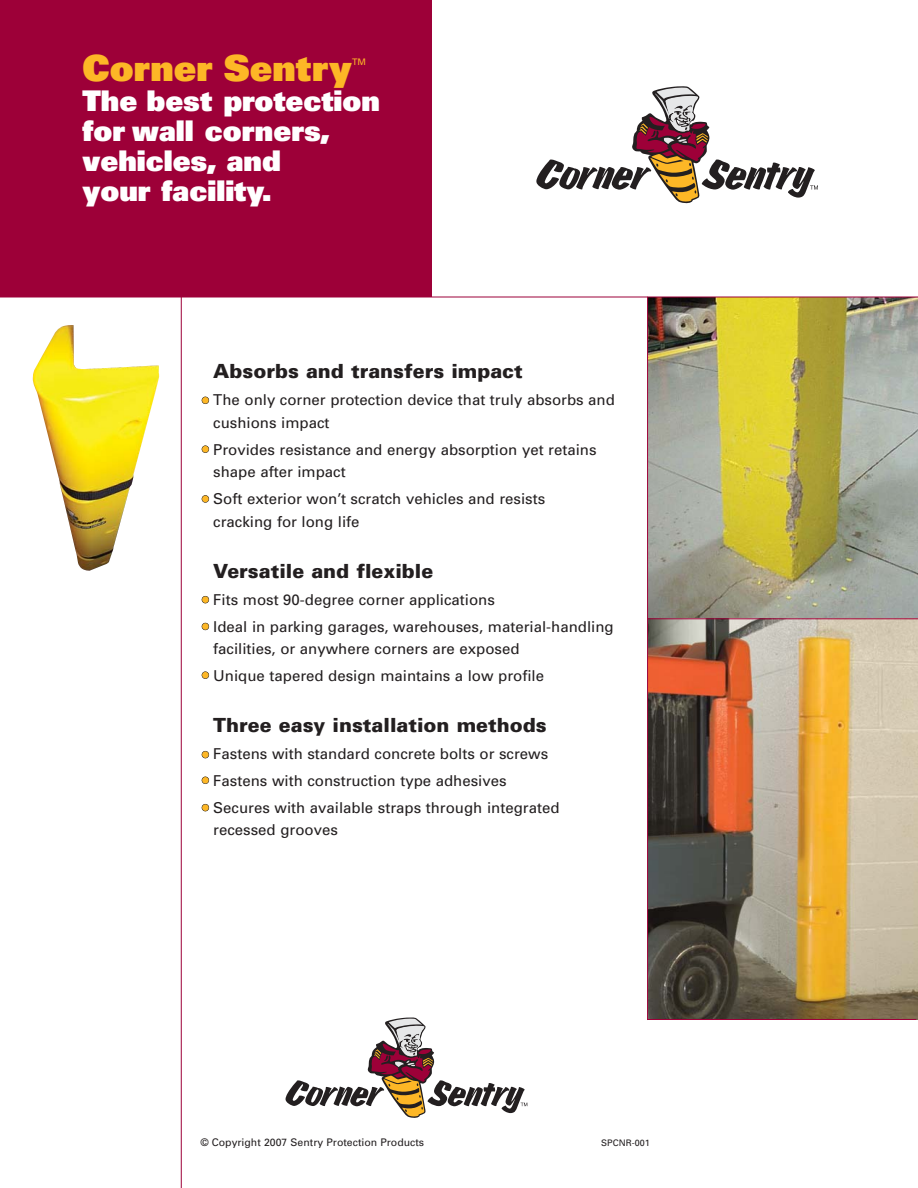
<style>
.page{position:relative;width:918px;height:1188px;background:#fff}
.page>*{position:absolute;margin:0;border:0;box-sizing:border-box;transform-origin:0 0}
.t1{font:900 36px "Univers";color:#fdb726}
.t2{font:900 28.5px/30px "Univers";color:#fff}
.t3{font:900 19.5px "Univers";color:#231f20}
.t4{font:15px/26.8px "Univers";color:#231f20}
.t5{font:10.5px "Univers";color:#231f20}
.t6{font:9px "Univers";color:#231f20}
.t7{font:9px "Univers";color:#fdb726}
</style>
<div class="page">
<div style="left:0;top:0;width:432px;height:297px;background:#9d0038"></div>
<div style="left:202px;top:397px;width:7px;height:7px;background:#fdb726;border-radius:50%"></div>
<div style="left:202px;top:397px;width:7px;height:7px;border:1px solid #231f20;border-radius:50%"></div>
<div style="left:202px;top:495px;width:7px;height:7px;background:#fdb726;border-radius:50%"></div>
<div style="left:202px;top:495px;width:7px;height:8px;border:1px solid #231f20;border-radius:50%"></div>
<img style="left:648px;top:298px;width:270px;height:721px">
<hr style="left:181px;top:287px;width:1px;height:901px;background:#9d0038">
<hr style="left:647px;top:297px;width:1px;height:723px;background:#9d0038">
<div style="left:202px;top:446px;width:7px;height:7px;background:#fdb726;border-radius:50%"></div>
<div style="left:202px;top:445px;width:7px;height:8px;border:1px solid #231f20;border-radius:50%"></div>
<div style="left:202px;top:596px;width:7px;height:7px;background:#fdb726;border-radius:50%"></div>
<div style="left:202px;top:596px;width:7px;height:7px;border:1px solid #231f20;border-radius:50%"></div>
<div style="left:202px;top:623px;width:7px;height:7px;background:#fdb726;border-radius:50%"></div>
<div style="left:202px;top:623px;width:7px;height:7px;border:1px solid #231f20;border-radius:50%"></div>
<div style="left:202px;top:672px;width:7px;height:7px;background:#fdb726;border-radius:50%"></div>
<div style="left:202px;top:671px;width:7px;height:8px;border:1px solid #231f20;border-radius:50%"></div>
<div style="left:202px;top:751px;width:7px;height:7px;background:#fdb726;border-radius:50%"></div>
<div style="left:202px;top:751px;width:7px;height:7px;border:1px solid #231f20;border-radius:50%"></div>
<div style="left:202px;top:777px;width:7px;height:7px;background:#fdb726;border-radius:50%"></div>
<div style="left:202px;top:777px;width:7px;height:7px;border:1px solid #231f20;border-radius:50%"></div>
<div style="left:202px;top:804px;width:7px;height:7px;background:#fdb726;border-radius:50%"></div>
<div style="left:202px;top:804px;width:7px;height:7px;border:1px solid #231f20;border-radius:50%"></div>
<hr style="left:0;top:297px;width:918px;height:1px;background:#9d0038">
<hr style="left:647px;top:618px;width:271px;height:1px;background:#9d0038">
<hr style="left:647px;top:1019px;width:269px;height:1px;background:#9d0038">
<svg style="left:286px;top:1018px;width:241px;height:100px"></svg>
<svg style="left:536px;top:86px;width:282px;height:118px"></svg>
<img style="left:33px;top:325px;width:126px;height:246px">
<h1 class="t1" style="left:82px;top:55px;width:271px">Corner Sentry</h1>
<p class="t7" style="left:352px;top:58px;width:15px">TM</p>
<h2 class="t2" style="left:82px;top:89px;width:299px">The best protection for wall corners, vehicles, and<br>your facility.</h2>
<h3 class="t3" style="left:213px;top:364px;width:311px">Absorbs and transfers impact</h3>
<p class="t4" style="left:213px;top:390px;width:403px;line-height:22.5px">The only corner protection device that truly absorbs and cushions impact</p>
<p class="t4" style="left:213px;top:439px;width:385px;line-height:22.5px">Provides resistance and energy absorption yet retains shape after impact</p>
<p class="t4" style="left:213px;top:489px;width:333px;line-height:22.5px">Soft exterior won’t scratch vehicles and resists cracking for long life</p>
<h3 class="t3" style="left:213px;top:564px;width:222px">Versatile and flexible</h3>
<p class="t4" style="left:213px;top:587px;width:402px">Fits most 90-degree corner applications<br>Ideal in parking garages, warehouses, material-handling</p>
<p class="t4" style="left:213px;top:637px;width:332px">facilities, or anywhere corners are exposed<br>Unique tapered design maintains a low profile</p>
<h3 class="t3" style="left:213px;top:718px;width:335px">Three easy installation methods</h3>
<p class="t4" style="left:213px;top:742px;width:348px">Fastens with standard concrete bolts or screws<br>Fastens with construction type adhesives<br>Secures with available straps through integrated</p>
<p class="t4" style="left:213px;top:818px;width:126px">recessed grooves</p>
<p class="t5" style="left:201px;top:1139px;width:225px">© Copyright 2007 Sentry Protection Products</p>
<p class="t6" style="left:601px;top:1139px;width:50px">SPCNR-001</p>
</div>
